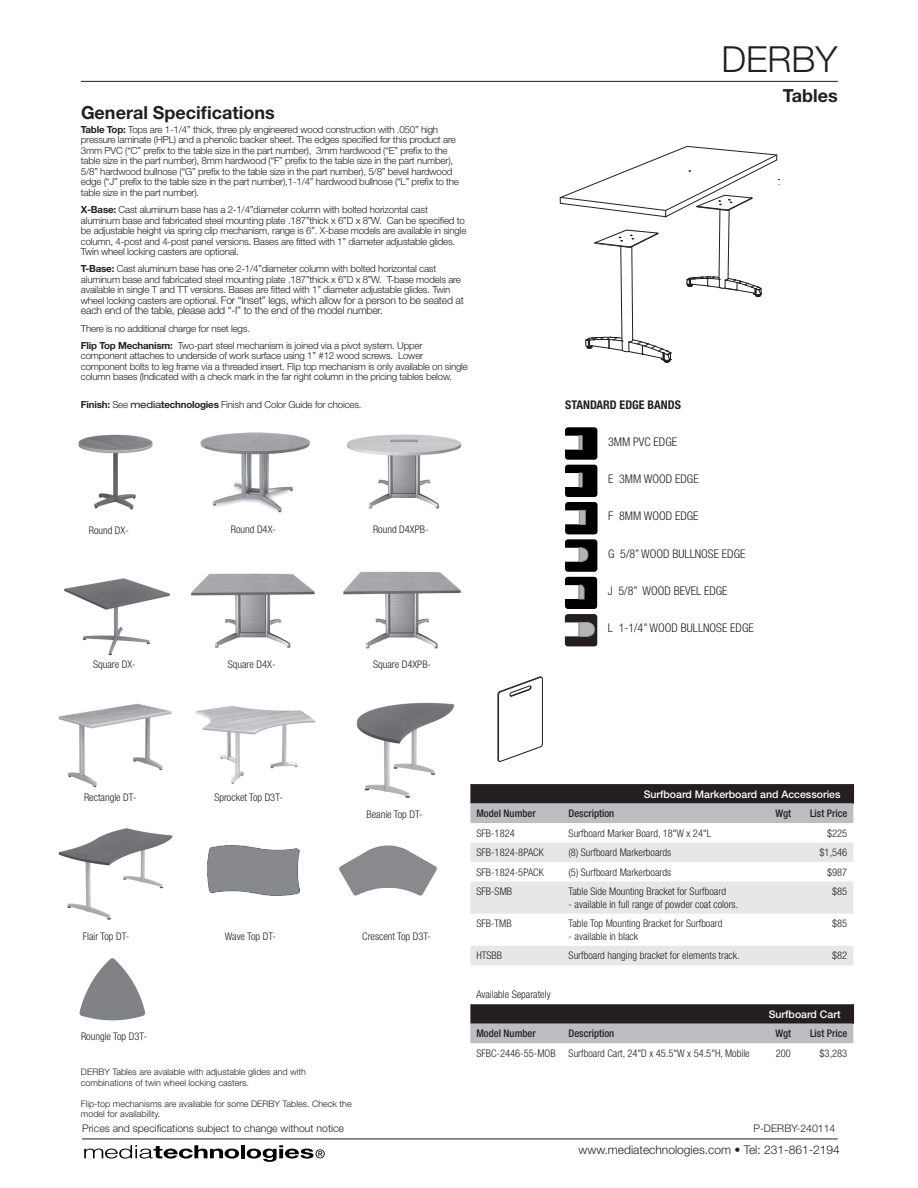
<style>
.page{position:relative;width:918px;height:1188px;background:#fff}
.page>*{position:absolute;margin:0;border:0;box-sizing:border-box;transform-origin:0 0}
.Product_Name_Page_Title{font:300 36px "Helvetica Neue LT Std";color:#231f20}
.General_Specifications_Heading{font:700 18px "Helvetica Neue LT Std";color:#231f20}
.Table_Subhead{font:300 condensed 12px "Helvetica Neue LT Std";color:#231f20}
.t1{font:300 12px "Helvetica Neue LT Std";color:#231f20}
.Table_Subhead-2{font:700 condensed 12px "Helvetica Neue LT Std";color:#231f20}
.Table_Body{font:300 condensed 10.5px "Helvetica Neue LT Std";color:#231f20}
.Spec_Text{font:300 10.5px/10.5px "Helvetica Neue LT Std";letter-spacing:-.02em;color:#231f20}
.Table_Body-2{font:500 condensed 10.5px "Helvetica Neue LT Std";color:#231f20}
.Spec_Text-2{font:300 10.5px "Helvetica Neue LT Std";color:#231f20}
.Table_Line_Head{font:500 10.5px "Helvetica Neue LT Std";color:#fff}
.Spec_Text-3{font:300 9.75px/10.5px "Helvetica Neue LT Std";letter-spacing:-.02em;color:#231f20}
.Table_Subhead-3{font:300 9px/10.5px "Helvetica Neue LT Std";color:#231f20}
.s1{font-weight:700}
.s2{font-size:9.75px}
.s3{font-weight:400;font-stretch:expanded}
</style>
<div class="page">
<svg style="left:84px;top:1145px;width:155px;height:14px"></svg>
<hr style="left:241px;top:1145px;width:4px;height:13px;background:#000">
<svg style="left:247px;top:1145px;width:78px;height:17px"></svg>
<hr style="left:82px;top:1139px;width:756px;height:1px;background:#231f20">
<hr style="left:81px;top:81px;width:757px;height:1px;background:#231f20">
<img style="left:200px;top:432px;width:110px;height:81px">
<img style="left:346px;top:434px;width:116px;height:75px">
<img style="left:78px;top:434px;width:75px;height:75px">
<svg style="left:560px;top:146px;width:220px;height:217px"></svg>
<img style="left:343px;top:571px;width:118px;height:78px">
<img style="left:191px;top:573px;width:124px;height:75px">
<img style="left:64px;top:578px;width:106px;height:78px">
<img style="left:58px;top:703px;width:114px;height:85px">
<img style="left:195px;top:705px;width:121px;height:79px">
<img style="left:356px;top:702px;width:99px;height:96px">
<img style="left:58px;top:828px;width:115px;height:92px">
<img style="left:208px;top:845px;width:91px;height:50px">
<svg style="left:565px;top:427px;width:33px;height:219px"></svg>
<svg style="left:470px;top:784px;width:383px;height:20px;background:#292627"></svg>
<svg style="left:470px;top:804px;width:383px;height:239px"></svg>
<svg style="left:470px;top:843px;width:383px;height:122px;fill:#e6e7e9"></svg>
<svg style="left:853px;top:784px;width:1px;height:20px"></svg>
<svg style="left:853px;top:1004px;width:1px;height:20px"></svg>
<svg style="left:498px;top:677px;width:45px;height:85px"></svg>
<svg style="left:339px;top:845px;width:98px;height:51px"></svg>
<svg style="left:79px;top:958px;width:66px;height:62px"></svg>
<p class="Product_Name_Page_Title" style="left:721px;top:37px;width:118px">DERBY</p>
<p class="General_Specifications_Heading" style="left:81px;top:101px;width:195px">General Specifications</p>
<p class="Spec_Text-3" style="left:81px;top:124px;width:380px"><span class="s1">Table Top:</span> Tops are 1-1/4” thick, three ply engineered wood construction with .050” high pressure laminate (HPL) and a phenolic backer sheet. The edges specified for this product are 3mm PVC (“C” prefix to the table size in the part number), 3mm hardwood (“E” prefix to the table size in the part number), 8mm hardwood (“F” prefix to the table size in the part number), 5/8” hardwood bullnose (“G” prefix to the table size in the part number), 5/8” bevel hardwood edge (“J” prefix to the table size in the part number),1-1/4” hardwood bullnose (“L” prefix to the table size in the part number).</p>
<p class="Spec_Text-3" style="left:81px;top:204px;width:387px"><span class="s1">X-Base:</span> Cast aluminum base has a 2-1/4”diameter column with bolted horizontal cast aluminum base and fabricated steel mounting plate .187”thick x 6”D x 8”W. Can be specified to be adjustable height via spring clip mechanism, range is 6”. X-base models are available in single column, 4-post and 4-post panel versions. Bases are fitted with 1” diameter adjustable glides.<br>Twin wheel locking casters are optional.</p>
<p class="Spec_Text-3" style="left:81px;top:263px;width:382px"><span class="s1">T-Base:</span> Cast aluminum base has one 2-1/4”diameter column with bolted horizontal cast aluminum base and fabricated steel mounting plate .187”thick x 6”D x 8”W. T-base models are available in single T and TT versions. Bases are fitted with 1” diameter adjustable glides. Twin</p>
<p class="Spec_Text" style="left:81px;top:295px;width:385px"><span class="s2">wheel locking casters are optional.</span> For “Inset” legs, which allow for a person to be seated at each end of the table, please add “-I” to the end of the model number.</p>
<p class="Spec_Text-3" style="left:81px;top:323px;width:171px">There is no additional charge for nset legs.</p>
<p class="Spec_Text-3" style="left:81px;top:340px;width:389px"><span class="s1">Flip Top Mechanism:</span> Two-part steel mechanism is joined via a pivot system. Upper component attaches to underside of work surface using 1” #12 wood screws. Lower component bolts to leg frame via a threaded insert. Flip top mechanism is only available on single column bases (Indicated with a check mark in the far right column in the pricing tables below.</p>
<p class="Spec_Text-3" style="left:81px;top:399px;width:282px"><span class="s1">Finish:</span> See <span class="s3">media</span><span class="s1">technologies</span> Finish and Color Guide for choices.</p>
<p class="Table_Body" style="left:89px;top:524px;width:42px">Round DX-</p>
<p class="Table_Body" style="left:231px;top:523px;width:47px">Round D4X-</p>
<p class="Table_Body" style="left:373px;top:523px;width:57px">Round D4XPB-</p>
<p class="Table_Body" style="left:93px;top:658px;width:44px">Square DX-</p>
<p class="Table_Body" style="left:228px;top:658px;width:49px">Square D4X-</p>
<p class="Table_Body" style="left:373px;top:658px;width:60px">Square D4XPB-</p>
<h2 class="General_Specifications_Heading" style="left:783px;top:85px;width:56px">Tables</h2>
<p class="Table_Subhead-2" style="left:565px;top:397px;width:117px">STANDARD EDGE BANDS</p>
<p class="Table_Subhead" style="left:608px;top:435px;width:71px">3MM PVC EDGE</p>
<p class="Table_Subhead" style="left:608px;top:472px;width:92px">E 3MM WOOD EDGE</p>
<p class="Table_Subhead" style="left:608px;top:509px;width:92px">F 8MM WOOD EDGE</p>
<p class="Table_Subhead" style="left:608px;top:547px;width:139px">G 5/8” WOOD BULLNOSE EDGE</p>
<p class="Table_Subhead" style="left:608px;top:584px;width:121px">J 5/8” WOOD BEVEL EDGE</p>
<p class="Table_Subhead" style="left:608px;top:621px;width:147px">L 1-1/4” WOOD BULLNOSE EDGE</p>
<p class="Table_Body" style="left:84px;top:791px;width:54px">Rectangle DT-</p>
<p class="Table_Body" style="left:214px;top:791px;width:70px">Sprocket Top D3T-</p>
<p class="Table_Body" style="left:367px;top:808px;width:58px">Beanie Top DT-</p>
<p class="Table_Body" style="left:83px;top:930px;width:48px">Flair Top DT-</p>
<p class="Table_Body" style="left:81px;top:1030px;width:68px">Roungle Top D3T-</p>
<p class="Table_Body" style="left:225px;top:930px;width:53px">Wave Top DT-</p>
<p class="Table_Body" style="left:362px;top:930px;width:70px">Crescent Top D3T-</p>
<p class="Table_Subhead-3" style="left:81px;top:1066px;width:227px">DERBY Tables are avalable with adjustable glides and with combinations of twin wheel locking casters.</p>
<p class="Table_Subhead-3" style="left:81px;top:1098px;width:272px">Flip-top mechanisms are available for some DERBY Tables. Check the model for availability.</p>
<p class="Table_Line_Head" style="left:644px;top:788px;width:198px">Surfboard Markerboard and Accessories</p>
<p class="Table_Body-2" style="left:476px;top:807px;width:61px">Model Number</p>
<p class="Table_Body-2" style="left:569px;top:807px;width:47px">Description</p>
<p class="Table_Body-2" style="left:775px;top:807px;width:17px">Wgt</p>
<p class="Table_Body-2" style="left:810px;top:807px;width:39px">List Price</p>
<p class="Table_Body" style="left:476px;top:827px;width:40px">SFB-1824</p>
<p class="Table_Body" style="left:569px;top:827px;width:144px">Surfboard Marker Board, 18"W x 24"L</p>
<p class="Table_Body" style="left:827px;top:827px;width:22px">$225</p>
<p class="Table_Body" style="left:476px;top:846px;width:69px">SFB-1824-8PACK</p>
<p class="Table_Body" style="left:569px;top:846px;width:104px">(8) Surfboard Markerboards</p>
<p class="Table_Body" style="left:820px;top:846px;width:29px">$1,546</p>
<p class="Table_Body" style="left:476px;top:866px;width:69px">SFB-1824-5PACK</p>
<p class="Table_Body" style="left:569px;top:866px;width:104px">(5) Surfboard Markerboards</p>
<p class="Table_Body" style="left:827px;top:866px;width:22px">$987</p>
<p class="Table_Body" style="left:476px;top:885px;width:37px">SFB-SMB</p>
<p class="Table_Body" style="left:569px;top:885px;width:159px">Table Side Mounting Bracket for Surfboard</p>
<p class="Table_Body" style="left:569px;top:898px;width:171px">- available in full range of powder coat colors.</p>
<p class="Table_Body" style="left:832px;top:885px;width:17px">$85</p>
<p class="Table_Body" style="left:476px;top:917px;width:37px">SFB-TMB</p>
<p class="Table_Body" style="left:569px;top:917px;width:155px">Table Top Mounting Bracket for Surfboard</p>
<p class="Table_Body" style="left:569px;top:930px;width:71px">- available in black</p>
<p class="Table_Body" style="left:832px;top:917px;width:17px">$85</p>
<p class="Table_Body" style="left:476px;top:950px;width:27px">HTSBB</p>
<p class="Table_Body" style="left:569px;top:950px;width:173px">Surfboard hanging bracket for elements track.</p>
<p class="Table_Body" style="left:832px;top:950px;width:17px">$82</p>
<p class="Table_Body" style="left:476px;top:989px;width:76px">Available Separately</p>
<p class="Table_Line_Head" style="left:769px;top:1008px;width:73px">Surfboard Cart</p>
<p class="Table_Body-2" style="left:476px;top:1027px;width:61px">Model Number</p>
<p class="Table_Body-2" style="left:569px;top:1027px;width:47px">Description</p>
<p class="Table_Body-2" style="left:775px;top:1027px;width:17px">Wgt</p>
<p class="Table_Body-2" style="left:810px;top:1027px;width:39px">List Price</p>
<p class="Table_Body" style="left:476px;top:1047px;width:81px">SFBC-2446-55-MOB</p>
<p class="Table_Body" style="left:569px;top:1047px;width:183px">Surfboard Cart, 24"D x 45.5"W x 54.5"H, Mobile</p>
<p class="Table_Body" style="left:776px;top:1047px;width:17px">200</p>
<p class="Table_Body" style="left:820px;top:1047px;width:29px">$3,283</p>
<p class="Spec_Text-2" style="left:82px;top:1122px;width:263px">Prices and specifications subject to change without notice</p>
<p class="Spec_Text-2" style="left:753px;top:1122px;width:84px">P-DERBY-240114</p>
<p class="t1" style="left:579px;top:1142px;width:263px">www.mediatechnologies.com • Tel: 231-861-2194</p>
</div>
